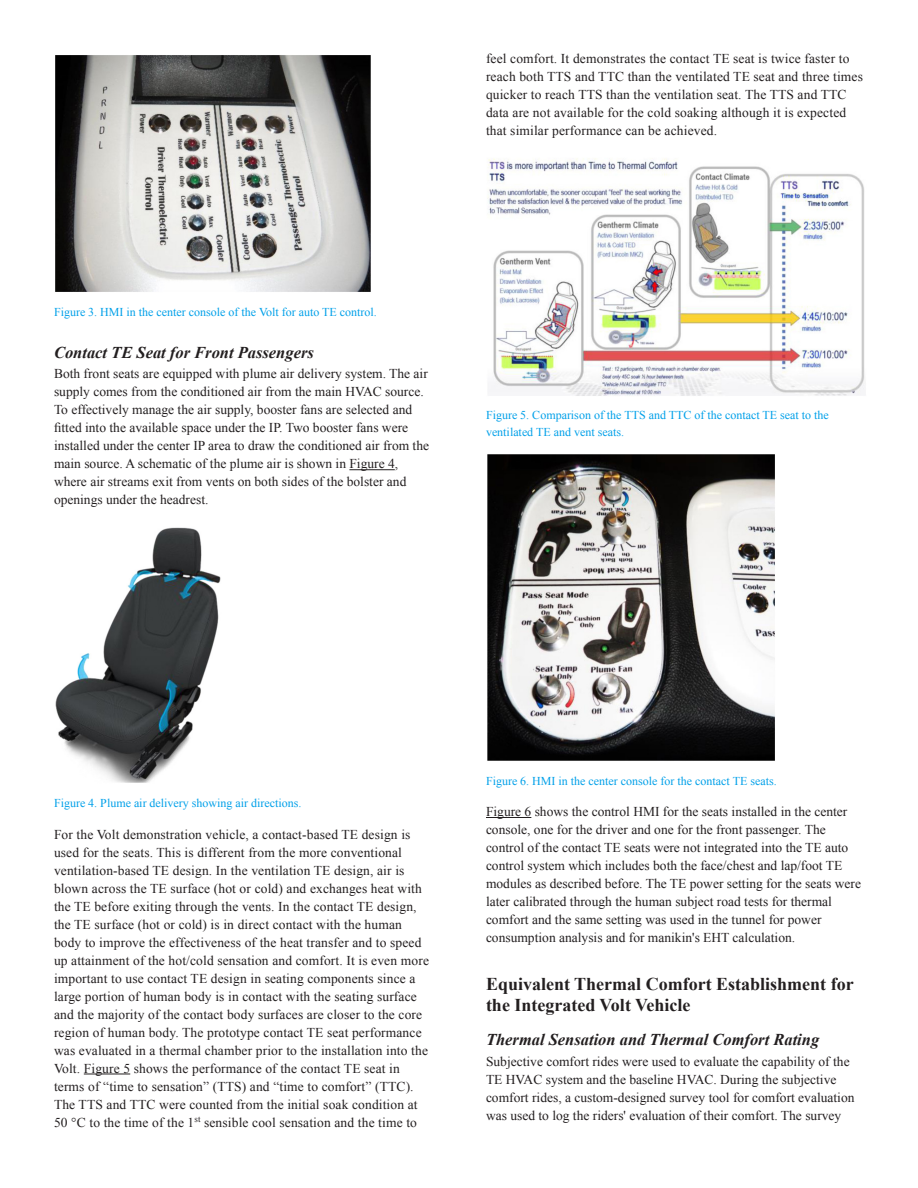
<style>
.page{position:relative;width:918px;height:1188px;background:#fff}
.page>*{position:absolute;margin:0;border:0;box-sizing:border-box;transform-origin:0 0}
.t1{font:700 18px/21px "Times New Roman";color:#231f20}
.t2{font:italic 700 16.5px "Times New Roman";color:#231f20}
.t3{font:13.5px/18px "Times New Roman";letter-spacing:.01em;color:#231f20}
.t4{font:12px/16.5px "Times New Roman";color:#01a0e9}
</style>
<div class="page">
<hr style="left:349px;top:469px;width:46px;height:1px;background:#231f20">
<hr style="left:84px;top:1074px;width:46px;height:1px;background:#231f20">
<img style="left:55px;top:55px;width:316px;height:237px">
<img style="left:55px;top:527px;width:166px;height:256px">
<hr style="left:486px;top:817px;width:45px;height:1px;background:#231f20">
<img style="left:488px;top:158px;width:377px;height:238px">
<img style="left:487px;top:454px;width:288px;height:307px">
<p class="t3" style="left:486px;top:50px;width:378px">feel comfort. It demonstrates the contact TE seat is twice faster to reach both TTS and TTC than the ventilated TE seat and three times quicker to reach TTS than the ventilation seat. The TTS and TTC data are not available for the cold soaking although it is expected that similar performance can be achieved.</p>
<p class="t4" style="left:54px;top:303px;width:324px">Figure 3. HMI in the center console of the Volt for auto TE control.</p>
<h2 class="t2" style="left:54px;top:341px;width:261px">Contact TE Seat for Front Passengers</h2>
<p class="t3" style="left:54px;top:365px;width:377px">Both front seats are equipped with plume air delivery system. The air supply comes from the conditioned air from the main HVAC source.<br>To effectively manage the air supply, booster fans are selected and fitted into the available space under the IP. Two booster fans were installed under the center IP area to draw the conditioned air from the main source. A schematic of the plume air is shown in Figure 4, where air streams exit from vents on both sides of the bolster and openings under the headrest.</p>
<p class="t4" style="left:486px;top:407px;width:344px">Figure 5. Comparison of the TTS and TTC of the contact TE seat to the ventilated TE and vent seats.</p>
<p class="t4" style="left:54px;top:795px;width:249px">Figure 4. Plume air delivery showing air directions.</p>
<p class="t3" style="left:54px;top:825px;width:377px">For the Volt demonstration vehicle, a contact-based TE design is used for the seats. This is different from the more conventional ventilation-based TE design. In the ventilation TE design, air is blown across the TE surface (hot or cold) and exchanges heat with the TE before exiting through the vents. In the contact TE design, the TE surface (hot or cold) is in direct contact with the human body to improve the effectiveness of the heat transfer and to speed up attainment of the hot/cold sensation and comfort. It is even more important to use contact TE design in seating components since a large portion of human body is in contact with the seating surface and the majority of the contact body surfaces are closer to the core region of human body. The prototype contact TE seat performance was evaluated in a thermal chamber prior to the installation into the Volt. Figure 5 shows the performance of the contact TE seat in terms of “time to sensation” (TTS) and “time to comfort” (TTC).<br>The TTS and TTC were counted from the initial soak condition at 50 °C to the time of the 1<sup>st</sup> sensible cool sensation and the time to</p>
<p class="t4" style="left:486px;top:772px;width:292px">Figure 6. HMI in the center console for the contact TE seats.</p>
<p class="t3" style="left:486px;top:802px;width:377px">Figure 6 shows the control HMI for the seats installed in the center console, one for the driver and one for the front passenger. The control of the contact TE seats were not integrated into the TE auto control system which includes both the face/chest and lap/foot TE modules as described before. The TE power setting for the seats were later calibrated through the human subject road tests for thermal comfort and the same setting was used in the tunnel for power consumption analysis and for manikin's EHT calculation.</p>
<h1 class="t1" style="left:486px;top:973px;width:369px">Equivalent Thermal Comfort Establishment for the Integrated Volt Vehicle</h1>
<h2 class="t2" style="left:486px;top:1028px;width:335px">Thermal Sensation and Thermal Comfort Rating</h2>
<p class="t3" style="left:486px;top:1052px;width:370px">Subjective comfort rides were used to evaluate the capability of the TE HVAC system and the baseline HVAC. During the subjective comfort rides, a custom-designed survey tool for comfort evaluation was used to log the riders' evaluation of their comfort. The survey</p>
</div>
